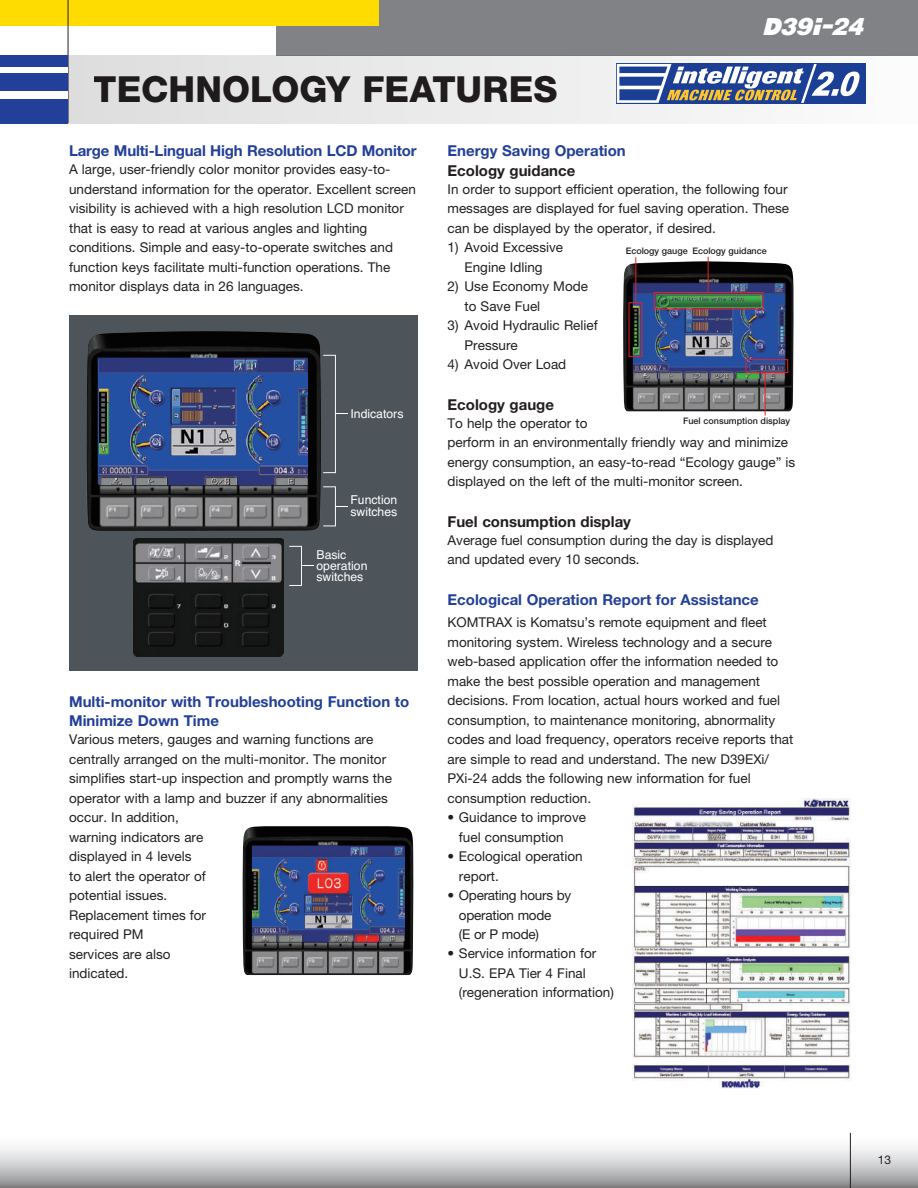
<style>
.page{position:relative;width:918px;height:1188px;background:#fff}
.page>*{position:absolute;margin:0;border:0;box-sizing:border-box;transform-origin:0 0}
.t1{font:800 36px "Helvetica Neue LT Pro";color:#231f20}
.t2{font:italic 22.5px "Komatsu VI";letter-spacing:-.02em;color:#fff}
.t3{font:700 15px/19.5px "Helvetica Neue LT Pro";color:#223f99}
.t4{font:700 15px "Helvetica Neue LT Pro";color:#231f20}
.t5{font:13.5px/19.5px "Helvetica Neue LT Pro";color:#231f20}
.t6{font:13.5px/19.5px "Helvetica Neue LT Pro";letter-spacing:-.02em;color:#231f20}
.t7{font:12.15px/11.2px "Helvetica";color:#fff}
.t8{font:12px "Helvetica Neue LT Pro";color:#231f20}
.t9{font:500 9px "Helvetica Neue LT Pro";color:#231f20}
</style>
<div class="page">
<div style="left:276px;top:0;width:642px;height:55px;background:#808285"></div>
<div style="left:0;top:0;width:378px;height:25px;background:#ffdc01"></div>
<div style="left:68px;top:55px;width:850px;height:68px;background:linear-gradient(to right,#ddddde,#fbfcfc)"></div>
<hr style="left:68px;top:0;width:1px;height:123px;background:#231f20">
<div style="left:0;top:99px;width:68px;height:24px;background:#223f99"></div>
<div style="left:0;top:55px;width:68px;height:12px;background:#223f99"></div>
<div style="left:0;top:74px;width:68px;height:17px;background:#223f99"></div>
<div style="left:69px;top:315px;width:349px;height:356px;background:#4d545a"></div>
<img style="left:86px;top:331px;width:235px;height:200px">
<img style="left:100px;top:359px;width:208px;height:126px">
<img style="left:133px;top:538px;width:150px;height:119px">
<svg style="left:323px;top:355px;width:25px;height:118px"></svg>
<svg style="left:323px;top:486px;width:25px;height:40px"></svg>
<svg style="left:289px;top:546px;width:25px;height:40px"></svg>
<img style="left:242px;top:826px;width:172px;height:149px">
<img style="left:252px;top:846px;width:152px;height:94px">
<img style="left:623px;top:261px;width:171px;height:150px">
<div style="left:746px;top:359px;width:42px;height:14px;border:1px solid #ee1d23"></div>
<div style="left:654px;top:292px;width:109px;height:18px;border:1px solid #ee1d23"></div>
<hr style="left:708px;top:257px;width:1px;height:35px;background:#ee1d23">
<hr style="left:635px;top:257px;width:1px;height:46px;background:#ee1d23">
<hr style="left:765px;top:372px;width:1px;height:43px;background:#ee1d23">
<img style="left:632px;top:799px;width:219px;height:290px">
<svg style="left:0;top:1133px;width:918px;height:55px"></svg>
<hr style="left:850px;top:1133px;width:1px;height:55px;background:#231f20">
<div style="left:616px;top:63px;width:249px;height:41px;background:#1b3f94"></div>
<svg style="left:617px;top:64px;width:243px;height:39px"></svg>
<h1 class="t1" style="left:94px;top:68px;width:465px">TECHNOLOGY FEATURES</h1>
<h2 class="t2" style="left:763px;top:15px;width:102px">D39i-24</h2>
<p class="t3" style="left:69px;top:141px;width:349px">Large Multi-Lingual High Resolution LCD Monitor</p>
<p class="t5" style="left:69px;top:160px;width:348px">A large, user-friendly color monitor provides easy-to&shy;understand information for the operator. Excellent screen visibility is achieved with a high resolution LCD monitor that is easy to read at various angles and lighting conditions. Simple and easy-to-operate switches and function keys facilitate multi-function operations. The monitor displays data in 26 languages.</p>
<p class="t7" style="left:350px;top:409px;width:54px">Indicators</p>
<p class="t7" style="left:350px;top:495px;width:48px">Function switches</p>
<p class="t7" style="left:317px;top:549px;width:52px">Basic operation switches</p>
<p class="t3" style="left:69px;top:691px;width:342px">Multi-monitor with Troubleshooting Function to<br>Minimize Down Time</p>
<p class="t5" style="left:69px;top:730px;width:324px">Various meters, gauges and warning functions are centrally arranged on the multi-monitor. The monitor simplifies start-up inspection and promptly warns the operator with a lamp and buzzer if any abnormalities occur. In addition,<br>warning indicators are<br>displayed in 4 levels<br>to alert the operator of<br>potential issues.<br>Replacement times for<br>required PM<br>services are also<br>indicated.</p>
<p class="t3" style="left:448px;top:141px;width:180px">Energy Saving Operation</p>
<p class="t4" style="left:448px;top:161px;width:129px">Ecology guidance</p>
<p class="t5" style="left:448px;top:179px;width:343px">In order to support efficient operation, the following four messages are displayed for fuel saving operation. These can be displayed by the operator, if desired.</p>
<p class="t5" style="left:448px;top:238px;width:117px;text-align:center">1) Avoid Excessive<br>Engine Idling</p>
<p class="t5" style="left:465px;top:277px;width:125px;text-indent:-17px">2) Use Economy Mode to Save Fuel</p>
<p class="t5" style="left:465px;top:316px;width:135px;text-indent:-17px">3) Avoid Hydraulic Relief<br>Pressure</p>
<p class="t5" style="left:448px;top:355px;width:120px">4) Avoid Over Load</p>
<p class="t4" style="left:448px;top:395px;width:108px">Ecology gauge</p>
<p class="t5" style="left:448px;top:413px;width:349px">To help the operator to<br>perform in an environmentally friendly way and minimize energy consumption, an easy-to-read “Ecology gauge” is displayed on the left of the multi-monitor screen.</p>
<p class="t4" style="left:448px;top:512px;width:185px">Fuel consumption display</p>
<p class="t5" style="left:448px;top:530px;width:327px">Average fuel consumption during the day is displayed and updated every 10 seconds.</p>
<p class="t3" style="left:448px;top:589px;width:313px">Ecological Operation Report for Assistance</p>
<p class="t5" style="left:448px;top:612px;width:347px">KOMTRAX is Komatsu’s remote equipment and fleet monitoring system. Wireless technology and a secure web-based application offer the information needed to make the best possible operation and management decisions. From location, actual hours worked and fuel consumption, to maintenance monitoring, abnormality codes and load frequency, operators receive reports that are simple to read and understand. The new D39EXi/ PXi-24 adds the following new information for fuel consumption reduction.</p>
<p class="t5" style="left:459px;top:807px;width:129px;text-indent:-11px">• Guidance to improve fuel consumption</p>
<p class="t5" style="left:459px;top:846px;width:125px;text-indent:-11px">• Ecological operation report.</p>
<p class="t6" style="left:459px;top:885px;width:114px;text-indent:-11px">• Operating hours by operation mode<br>(E or P mode)</p>
<p class="t5" style="left:459px;top:944px;width:156px;text-indent:-11px">• Service information for<br>U.S. EPA Tier 4 Final (regeneration information)</p>
<p class="t9" style="left:626px;top:245px;width:64px">Ecology gauge</p>
<p class="t9" style="left:692px;top:245px;width:76px">Ecology guidance</p>
<p class="t9" style="left:683px;top:416px;width:109px">Fuel consumption display</p>
<p class="t8" style="left:878px;top:1153px;width:15px">13</p>
</div>
